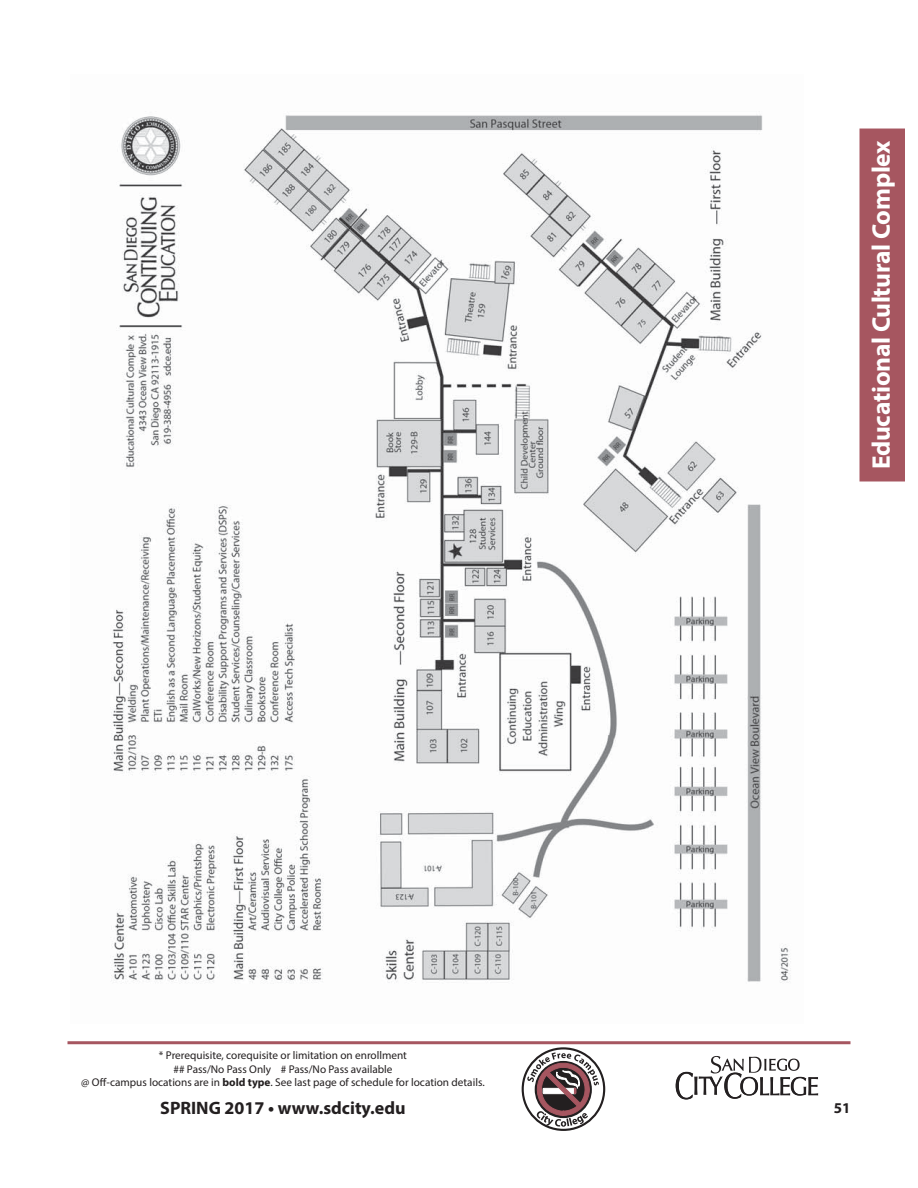
<style>
.page{position:relative;width:918px;height:1188px;background:#fff}
.page>*{position:absolute;margin:0;border:0;box-sizing:border-box;transform-origin:0 0}
.t1{font:700 25.5px "Myriad Pro";letter-spacing:-.01em;color:#fff}
.t2{font:700 18px "Myriad Pro";color:#231f20}
.t3{font:700 15px "Myriad Pro";color:#231f20}
.t4{font:11.25px/13.5px "Myriad Pro";color:#231f20;text-align:center}
.s1{font-weight:700}
</style>
<div class="page">
<hr style="left:68px;top:1041px;width:783px;height:3px;background:#a65660">
<div style="left:860px;top:129px;width:45px;height:353px;background:#a65660"></div>
<svg style="left:676px;top:1056px;width:142px;height:44px"></svg>
<svg style="left:523px;top:1048px;width:81px;height:82px"></svg>
<div style="left:522px;top:1047px;width:83px;height:84px;border:2px solid #231f20;border-radius:50%"></div>
<svg style="left:527px;top:1052px;width:72px;height:75px"></svg>
<img style="left:111px;top:115px;width:680px;height:869px">
<p class="t4" style="left:81px;top:1049px;width:405px">* Prerequisite, corequisite or limitation on enrollment<br>## Pass/No Pass Only # Pass/No Pass available<br>@ Off-campus locations are in <span class="s1">bold type</span>. See last page of schedule for location details.</p>
<h2 class="t2" style="left:160px;top:1101px;width:247px">SPRING 2017 • www.sdcity.edu</h2>
<h1 class="t1" style="left:872px;top:469px;width:330px;rotate:-90deg">Educational Cultural Complex</h1>
<h3 class="t3" style="left:834px;top:1102px;width:18px">51</h3>
</div>
